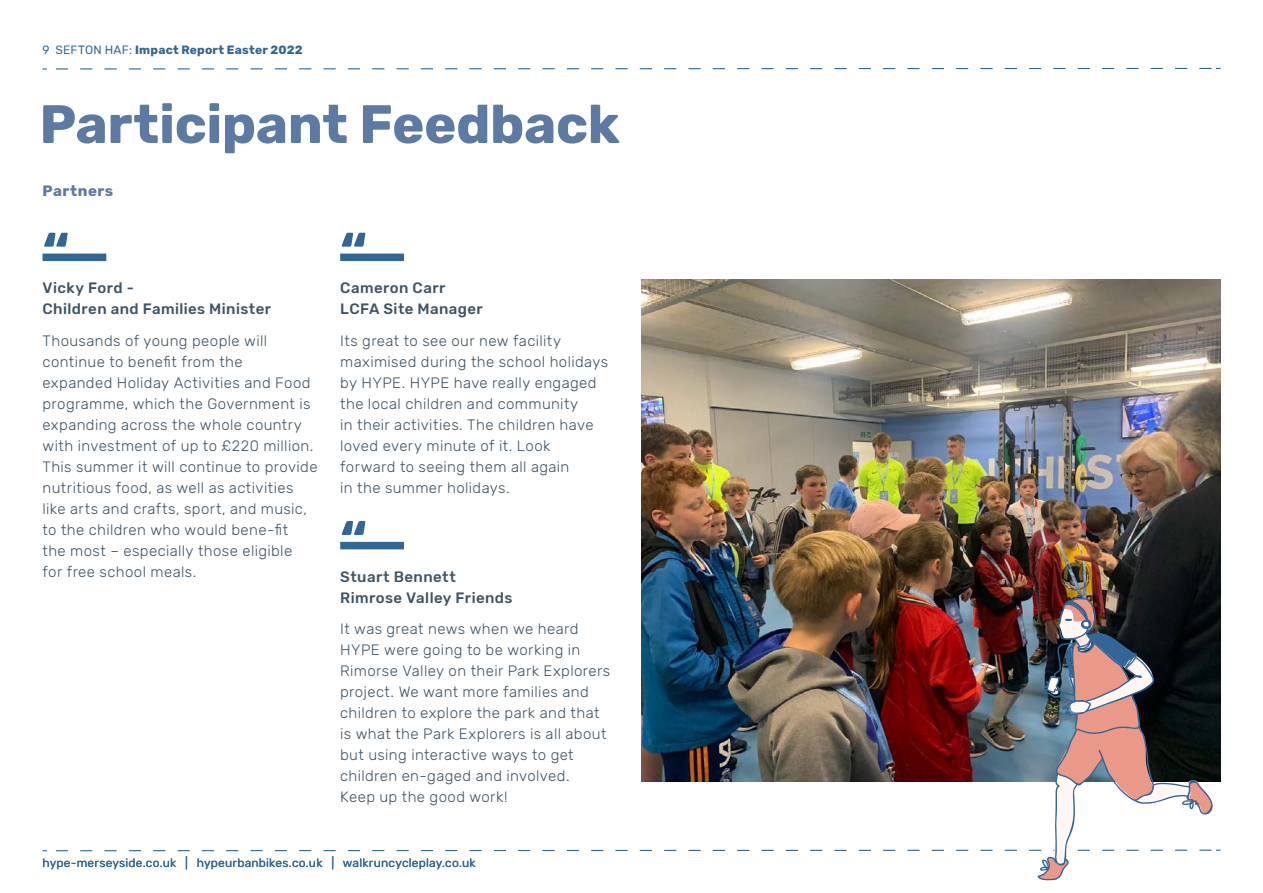
<style>
.page{position:relative;width:1263px;height:893px;background:#fff}
.page>*{position:absolute;margin:0;border:0;box-sizing:border-box;transform-origin:0 0}
.t1{font:700 54px "Rubik";letter-spacing:-.005em;color:#5c7aa4}
.t2{font:700 54px "Rubik";color:#316696}
.t3{font:300 15px/21px "Rubik";letter-spacing:.025em;color:#3f5364}
.t4{font:500 15px/21px "Rubik";letter-spacing:.03em;color:#3f5364}
.t5{font:700 15px "Rubik";letter-spacing:.03em;color:#5c7aa4}
.t6{font:12px "Rubik";letter-spacing:.015em;color:#316696}
.t7{font:700 12px "Rubik";letter-spacing:.02em;color:#316696}
.s1{font-weight:400}
</style>
<div class="page">
<svg style="left:55px;top:67px;width:1165px;height:3px"></svg>
<div style="left:43px;top:254px;width:63px;height:7px;background:#316696"></div>
<div style="left:340px;top:542px;width:64px;height:7px;background:#316696"></div>
<div style="left:340px;top:254px;width:64px;height:7px;background:#316696"></div>
<img style="left:642px;top:279px;width:578px;height:319px">
<img style="left:55px;top:598px;width:1165px;height:283px">
<p class="t7" style="left:43px;top:43px;width:262px"><span class="s1">9 SEFTON HAF:</span> Impact Report Easter 2022</p>
<h1 class="t1" style="left:40px;top:93px;width:582px">Participant Feedback</h1>
<p class="t5" style="left:43px;top:182px;width:72px">Partners</p>
<h1 class="t2" style="left:43px;top:221px;width:28px">“</h1>
<p class="t4" style="left:43px;top:278px;width:230px">Vicky Ford -<br>Children and Families Minister</p>
<p class="t3" style="left:43px;top:331px;width:276px">Thousands of young people will continue to benefit from the<br>expanded Holiday Activities and Food programme, which the Government is expanding across the whole country with investment of up to £220 million.<br>This summer it will continue to provide nutritious food, as well as activities like arts and crafts, sport, and music, to the children who would bene-fit<br>the most – especially those eligible<br>for free school meals.</p>
<h1 class="t2" style="left:340px;top:221px;width:28px">“</h1>
<p class="t4" style="left:340px;top:278px;width:144px">Cameron Carr<br>LCFA Site Manager</p>
<p class="t3" style="left:340px;top:331px;width:269px">Its great to see our new facility maximised during the school holidays by HYPE. HYPE have really engaged the local children and community<br>in their activities. The children have loved every minute of it. Look forward to seeing them all again<br>in the summer holidays.</p>
<h1 class="t2" style="left:340px;top:509px;width:28px">“</h1>
<p class="t4" style="left:340px;top:566px;width:174px">Stuart Bennett<br>Rimrose Valley Friends</p>
<p class="t3" style="left:340px;top:619px;width:272px">It was great news when we heard<br>HYPE were going to be working in<br>Rimorse Valley on their Park Explorers project. We want more families and children to explore the park and that is what the Park Explorers is all about but using interactive ways to get children en-gaged and involved.<br>Keep up the good work!</p>
<p class="t6" style="left:43px;top:856px;width:435px">hype-merseyside.co.uk | hypeurbanbikes.co.uk | walkruncycleplay.co.uk</p>
</div>
